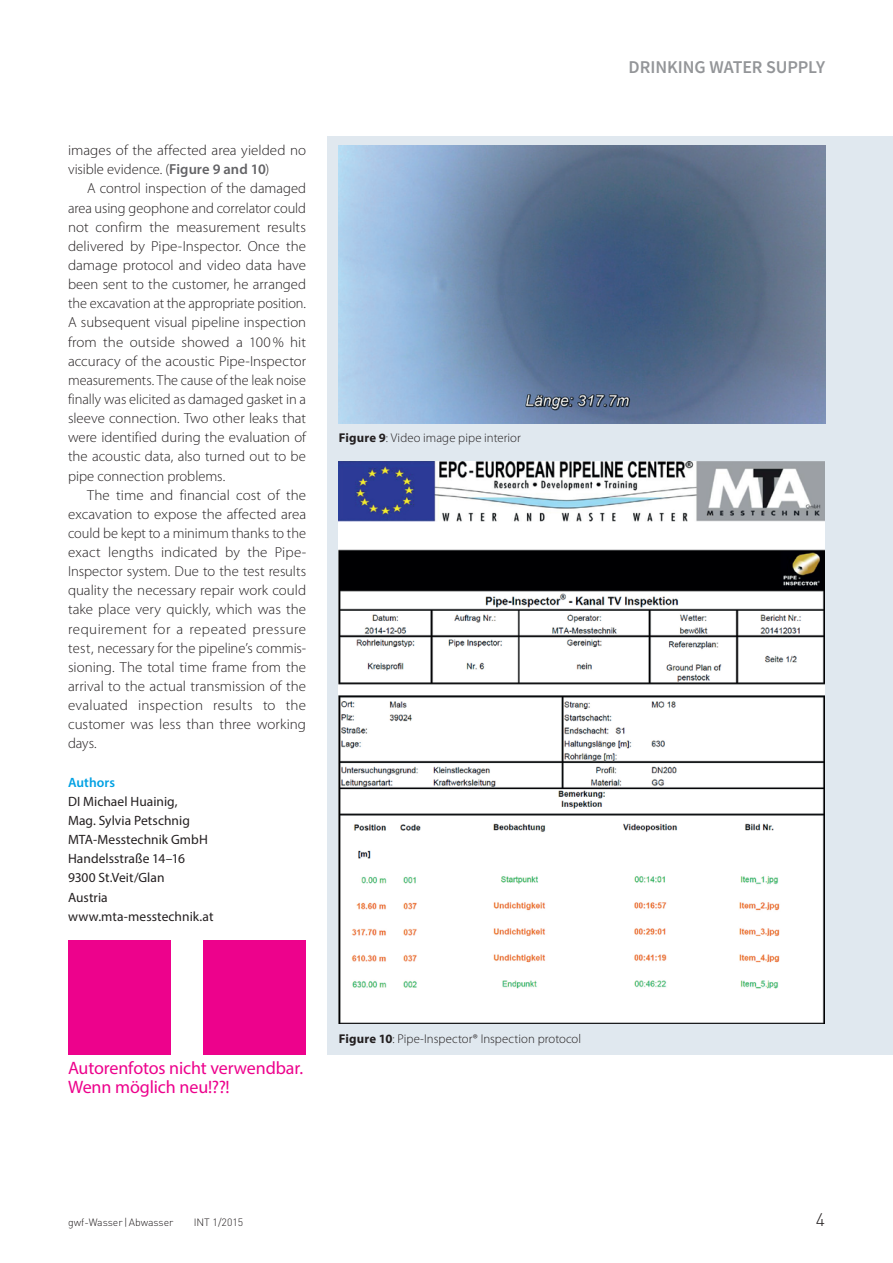
<style>
.page{position:relative;width:893px;height:1263px;background:#fff}
.page>*{position:absolute;margin:0;border:0;box-sizing:border-box;transform-origin:0 0}
.t1{font:18px/19.2px "Myriad Pro";letter-spacing:-.01em;color:#ed028c}
.t2{font:600 18px "Source Sans Pro";letter-spacing:-.005em;color:#939598}
.t3{font:300 18px "DIN";color:#231f20}
.t4{font:300 14.55px/19.2px "Myriad Pro";color:#231f20}
.t5{font:13.5px/19.2px "Myriad Pro";letter-spacing:.005em;color:#231f20}
.t6{font:600 13.5px "Myriad Pro";letter-spacing:.005em;color:#00a1e3}
.t7{font:300 12.75px "Myriad Pro";letter-spacing:.005em;color:#231f20}
.t8{font:300 10.5px "DIN";color:#231f20}
.s1{font-weight:600;color:#636366}
.s2{font-weight:700}
</style>
<div class="page">
<div style="left:327px;top:136px;width:566px;height:918px;background:#e0e8ef"></div>
<div style="left:68px;top:940px;width:103px;height:114px;background:#ed028c"></div>
<div style="left:203px;top:940px;width:103px;height:114px;background:#ed028c"></div>
<img style="left:339px;top:146px;width:486px;height:277px">
<img style="left:339px;top:461px;width:486px;height:562px">
<p class="t4" style="left:68px;top:141px;width:240px">images of the affected area yielded no visible evidence. (<span class="s1">Figure 9 and 10</span>)</p>
<p class="t4" style="left:68px;top:179px;width:240px;text-align:justify;text-indent:19px">A control inspection of the damaged area using geophone and correlator could not confirm the measurement results delivered by Pipe-Inspector. Once the damage protocol and video data have been sent to the customer, he arranged the excavation at the appropriate position.<br>A subsequent visual pipeline inspection from the outside showed a 100% hit accuracy of the acoustic Pipe-Inspector measurements. The cause of the leak noise finally was elicited as damaged gasket in a sleeve connection. Two other leaks that were identified during the evaluation of the acoustic data, also turned out to be pipe connection problems.</p>
<p class="t4" style="left:68px;top:485px;width:240px;text-indent:19px">The time and financial cost of the excavation to expose the affected area could be kept to a minimum thanks to the exact lengths indicated by the Pipe-- Inspector system. Due to the test results quality the necessary repair work could take place very quickly, which was the requirement for a repeated pressure test, necessary for the pipeline’s commis&shy;sioning. The total time frame from the arrival to the actual transmission of the evaluated inspection results to the customer was less than three working days.</p>
<p class="t6" style="left:68px;top:773px;width:49px">Authors</p>
<p class="t5" style="left:68px;top:791px;width:147px">DI Michael Huainig,<br>Mag. Sylvia Petschnig<br>MTA-Messtechnik GmbH<br>Handelsstraße 14–16<br>9300 St.Veit/Glan<br>Austria www.mta-messtechnik.at</p>
<p class="t7" style="left:339px;top:431px;width:184px"><span class="s2">Figure 9</span>: Video image pipe interior</p>
<p class="t1" style="left:68px;top:1058px;width:237px">Autorenfotos nicht verwendbar.<br>Wenn möglich neu!??!</p>
<p class="t7" style="left:339px;top:1031px;width:244px"><span class="s2">Figure 10</span>: Pipe-Inspector® Inspection protocol</p>
<p class="t2" style="left:629px;top:56px;width:198px">DRINKING WATER SUPPLY</p>
<p class="t8" style="left:68px;top:1216px;width:107px">gwf-Wasser | Abwasser</p>
<p class="t8" style="left:194px;top:1216px;width:51px">INT 1/2015</p>
<p class="t3" style="left:816px;top:1209px;width:11px">4</p>
</div>
